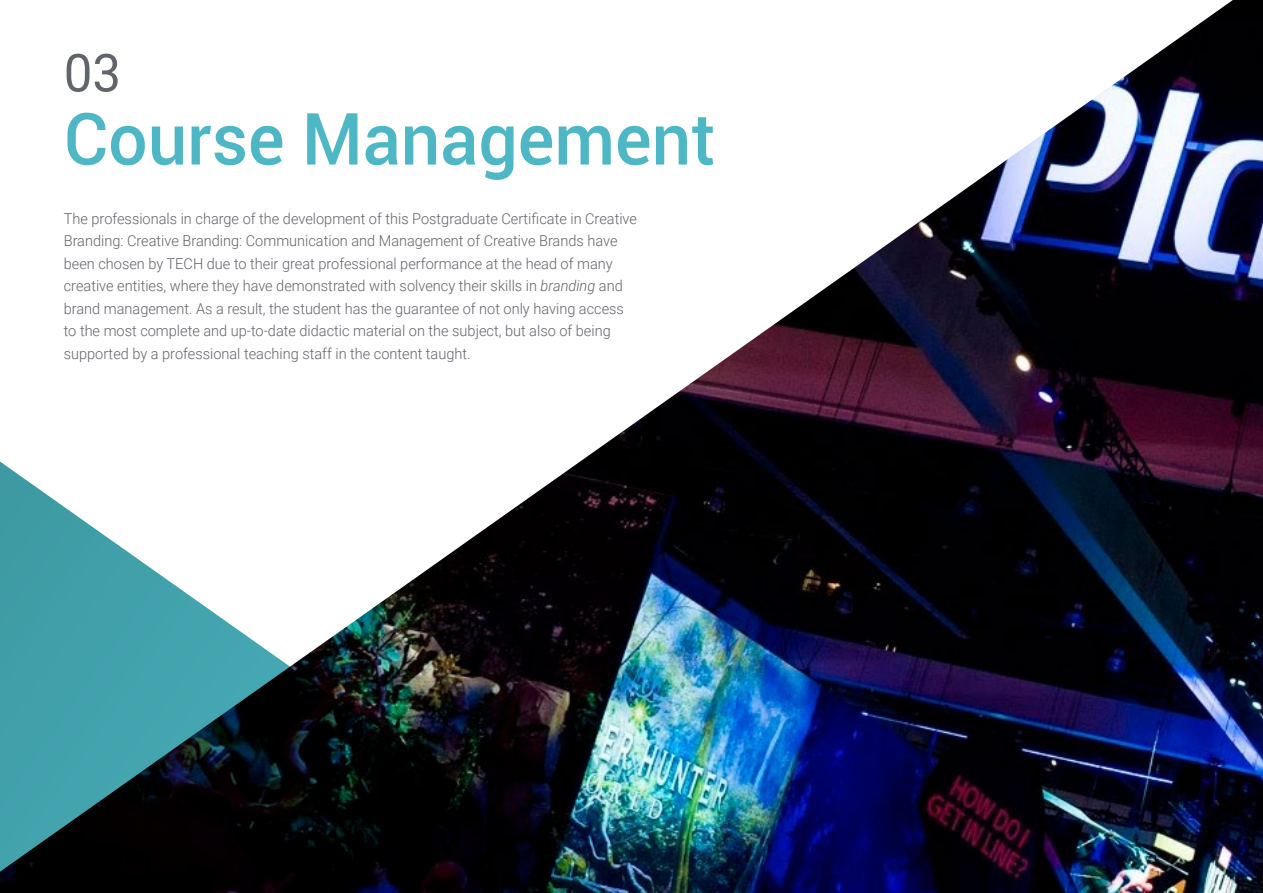
<style>
.page{position:relative;width:1263px;height:893px;background:#fff}
.page>*{position:absolute;margin:0;border:0;box-sizing:border-box;transform-origin:0 0}
.t1{font:500 72px "Roboto";color:#4db7c5}
.t2{font:52.5px "Roboto";color:#61646a}
.t3{font:300 15px/22.5px "Roboto";color:#61646a}
.s1{font-style:italic}
</style>
<div class="page">
<img style="left:602px;top:0;width:661px;height:893px">
<svg style="left:0;top:446px;width:640px;height:447px"></svg>
<h2 class="t2" style="left:64px;top:36px;width:59px">03</h2>
<h1 class="t1" style="left:64px;top:88px;width:653px">Course Management</h1>
<p class="t3" style="left:64px;top:207px;width:575px">The professionals in charge of the development of this Postgraduate Certificate in Creative Branding: Creative Branding: Communication and Management of Creative Brands have been chosen by TECH due to their great professional performance at the head of many creative entities, where they have demonstrated with solvency their skills in <span class="s1">branding</span> and brand management. As a result, the student has the guarantee of not only having access to the most complete and up-to-date didactic material on the subject, but also of being supported by a professional teaching staff in the content taught.</p>
</div>
